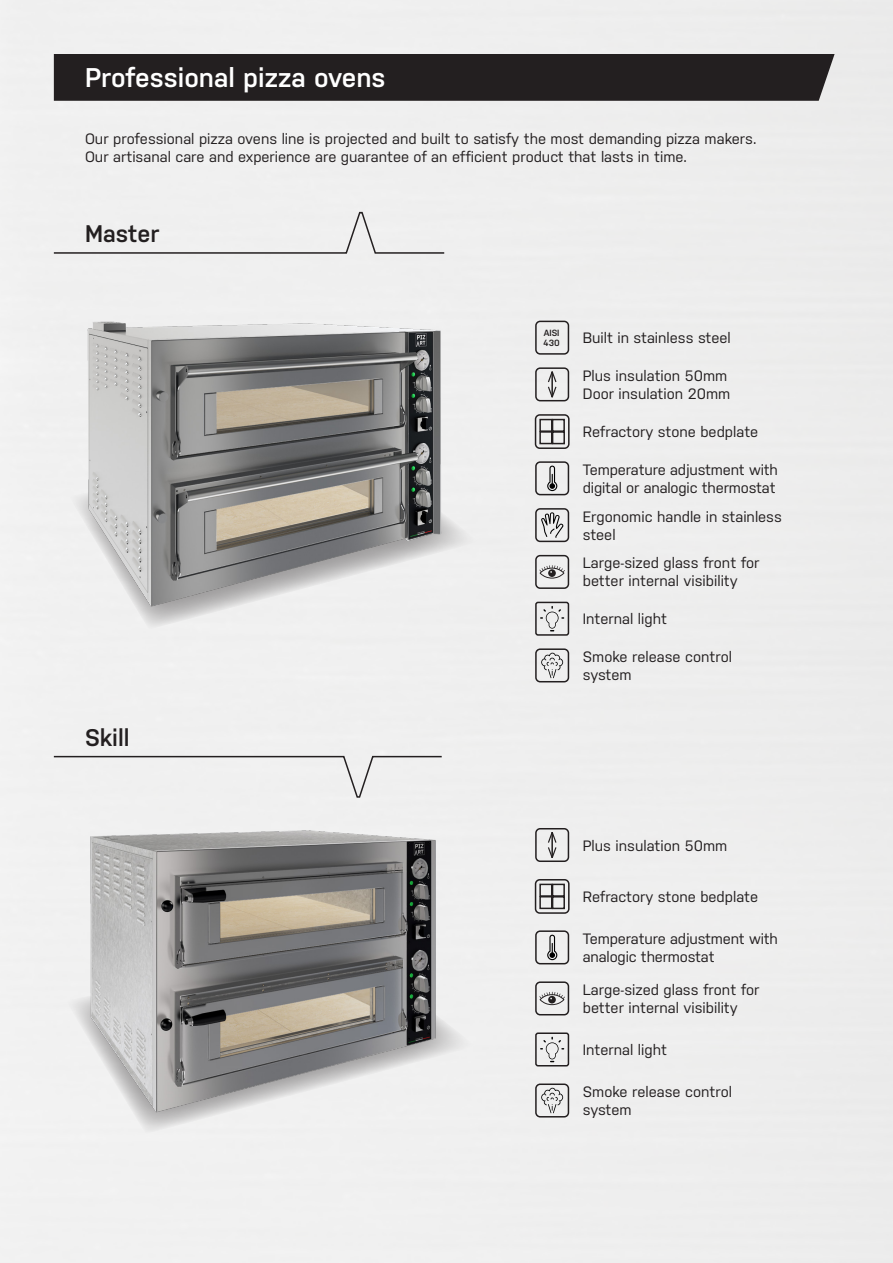
<style>
.page{position:relative;width:893px;height:1263px;background:#fff}
.page>*{position:absolute;margin:0;border:0;box-sizing:border-box;transform-origin:0 0}
.Tiolo{font:600 27px "Nudista";color:#fff}
._6_Titoli_prodotto{font:600 24px "Nudista";color:#231f20}
._14_Mastro_numero{font:15px/18px "Nudista";color:#231f20}
._8_Intestazione_tabe{font:600 9px/10.8px "Nudista";color:#231f20}
</style>
<div class="page">
<svg style="left:68px;top:444px;width:412px;height:186px;fill:#f0f0f0"></svg>
<img style="left:77px;top:317px;width:384px;height:290px">
<div style="left:65px;top:948px;width:412px;height:186px;background:#f0f0f0"></div>
<img style="left:77px;top:825px;width:384px;height:305px">
<div style="left:54px;top:54px;width:781px;height:47px;background:#231f20"></div>
<div style="left:535px;top:321px;width:34px;height:34px;border:2px solid #231f20;border-radius:4px"></div>
<div style="left:535px;top:367px;width:34px;height:34px;border:2px solid #231f20;border-radius:4px"></div>
<svg style="left:547px;top:368px;width:10px;height:33px"></svg>
<svg style="left:540px;top:606px;width:24px;height:25px"></svg>
<div style="left:535px;top:602px;width:34px;height:34px;border:2px solid #231f20;border-radius:2px"></div>
<svg style="left:547px;top:466px;width:10px;height:25px"></svg>
<div style="left:535px;top:461px;width:34px;height:34px;border:2px solid #231f20;border-radius:4px"></div>
<svg style="left:539px;top:565px;width:26px;height:14px"></svg>
<div style="left:535px;top:555px;width:34px;height:34px;border:2px solid #231f20;border-radius:4px"></div>
<svg style="left:541px;top:653px;width:22px;height:25px"></svg>
<div style="left:535px;top:648px;width:34px;height:34px;border:2px solid #231f20;border-radius:4px"></div>
<svg style="left:541px;top:512px;width:22px;height:26px"></svg>
<div style="left:535px;top:508px;width:34px;height:34px;border:2px solid #231f20;border-radius:4px"></div>
<div style="left:535px;top:414px;width:35px;height:35px;border:2px solid #231f20;border-radius:4px"></div>
<div style="left:539px;top:419px;width:13px;height:13px;border:2px solid #231f20"></div>
<div style="left:539px;top:431px;width:13px;height:13px;border:2px solid #231f20"></div>
<div style="left:552px;top:419px;width:13px;height:13px;border:2px solid #231f20"></div>
<div style="left:552px;top:431px;width:13px;height:13px;border:2px solid #231f20"></div>
<div style="left:535px;top:828px;width:34px;height:34px;border:2px solid #231f20;border-radius:4px"></div>
<svg style="left:547px;top:829px;width:10px;height:32px"></svg>
<svg style="left:540px;top:1037px;width:24px;height:25px"></svg>
<div style="left:535px;top:1032px;width:34px;height:34px;border:2px solid #231f20;border-radius:2px"></div>
<svg style="left:547px;top:935px;width:10px;height:25px"></svg>
<div style="left:535px;top:930px;width:34px;height:34px;border:2px solid #231f20;border-radius:4px"></div>
<svg style="left:539px;top:992px;width:26px;height:13px"></svg>
<div style="left:535px;top:981px;width:34px;height:34px;border:2px solid #231f20;border-radius:4px"></div>
<svg style="left:541px;top:1088px;width:22px;height:25px"></svg>
<div style="left:535px;top:1083px;width:34px;height:34px;border:2px solid #231f20;border-radius:4px"></div>
<div style="left:535px;top:879px;width:35px;height:35px;border:2px solid #231f20;border-radius:4px"></div>
<div style="left:539px;top:884px;width:13px;height:13px;border:2px solid #231f20"></div>
<div style="left:539px;top:896px;width:13px;height:13px;border:2px solid #231f20"></div>
<div style="left:552px;top:884px;width:13px;height:13px;border:2px solid #231f20"></div>
<div style="left:552px;top:896px;width:13px;height:13px;border:2px solid #231f20"></div>
<div style="left:52px;top:211px;width:394px;height:43px;background:#efefef"></div>
<svg style="left:52px;top:755px;width:391px;height:43px"></svg>
<p class="Tiolo" style="left:85px;top:62px;width:302px">Professional pizza ovens</p>
<p class="_14_Mastro_numero" style="left:85px;top:130px;width:673px">Our professional pizza ovens line is projected and built to satisfy the most demanding pizza makers.</p>
<p class="_14_Mastro_numero" style="left:85px;top:148px;width:603px">Our artisanal care and experience are guarantee of an efficient product that lasts in time.</p>
<p class="_6_Titoli_prodotto" style="left:85px;top:220px;width:76px">Master</p>
<p class="_6_Titoli_prodotto" style="left:85px;top:723px;width:46px">Skill</p>
<p class="_8_Intestazione_tabe" style="left:543px;top:327px;width:18px">AISI<br>430</p>
<p class="_14_Mastro_numero" style="left:583px;top:329px;width:150px">Built in stainless steel</p>
<p class="_14_Mastro_numero" style="left:583px;top:367px;width:149px">Plus insulation 50mm<br>Door insulation 20mm</p>
<p class="_14_Mastro_numero" style="left:583px;top:422px;width:177px">Refractory stone bedplate</p>
<p class="_14_Mastro_numero" style="left:583px;top:460px;width:197px">Temperature adjustment with digital or analogic thermostat</p>
<p class="_14_Mastro_numero" style="left:583px;top:507px;width:201px">Ergonomic handle in stainless steel</p>
<p class="_14_Mastro_numero" style="left:583px;top:554px;width:178px">Large-sized glass front for</p>
<p class="_14_Mastro_numero" style="left:583px;top:572px;width:156px">better internal visibility</p>
<p class="_14_Mastro_numero" style="left:583px;top:610px;width:86px">Internal light</p>
<p class="_14_Mastro_numero" style="left:583px;top:648px;width:151px">Smoke release control system</p>
<p class="_14_Mastro_numero" style="left:583px;top:836px;width:146px">Plus insulation 50mm</p>
<p class="_14_Mastro_numero" style="left:583px;top:887px;width:177px">Refractory stone bedplate</p>
<p class="_14_Mastro_numero" style="left:583px;top:930px;width:197px">Temperature adjustment with analogic thermostat</p>
<p class="_14_Mastro_numero" style="left:583px;top:981px;width:178px">Large-sized glass front for</p>
<p class="_14_Mastro_numero" style="left:583px;top:999px;width:156px">better internal visibility</p>
<p class="_14_Mastro_numero" style="left:583px;top:1041px;width:86px">Internal light</p>
<p class="_14_Mastro_numero" style="left:583px;top:1083px;width:151px">Smoke release control system</p>
</div>
